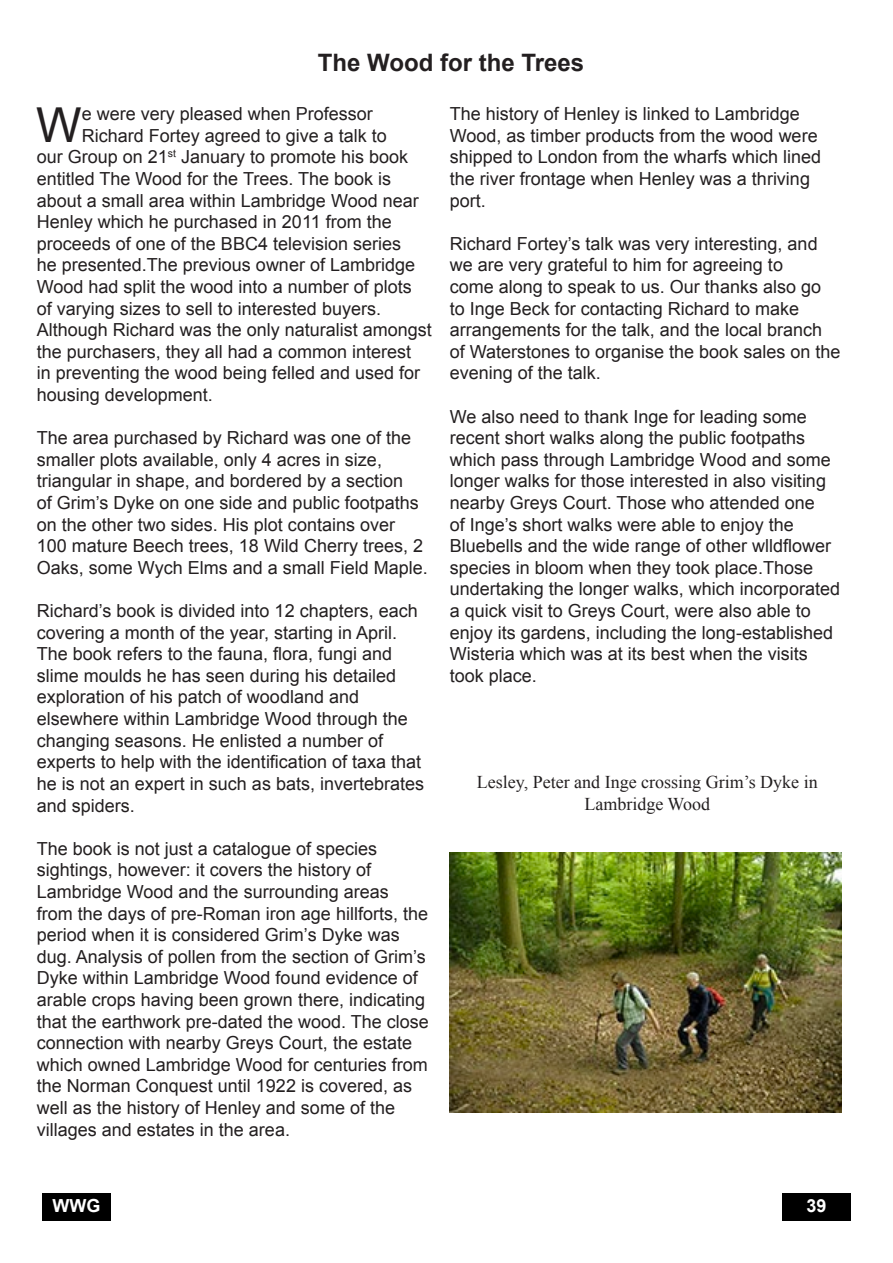
<style>
.page{position:relative;width:893px;height:1263px;background:#fff}
.page>*{position:absolute;margin:0;border:0;box-sizing:border-box;transform-origin:0 0}
.t1{font:48.15px "Arial";color:#231f20}
.t2{font:700 24px "Arial";color:#231f20}
.t3{font:18px/21.6px "Arial";color:#231f20}
.t4{font:18px/21.6px "Times New Roman";color:#231f20;text-align:center}
.t5{font:700 18px "Arial";color:#fff}
</style>
<div class="page">
<div style="left:43px;top:1193px;width:68px;height:27px;background:#000"></div>
<div style="left:782px;top:1193px;width:68px;height:27px;background:#000"></div>
<img style="left:450px;top:853px;width:391px;height:259px">
<h2 class="t2" style="left:318px;top:47px;width:268px">The Wood for the Trees</h2>
<h1 class="t1" style="left:36px;top:93px;width:47px">W</h1>
<p class="t3" style="left:82px;top:103px;width:293px">e were very pleased when Professor</p>
<p class="t3" style="left:82px;top:125px;width:307px">Richard Fortey agreed to give a talk to</p>
<p class="t3" style="left:37px;top:146px;width:373px">our Group on 21<sup>st</sup> January to promote his book</p>
<p class="t3" style="left:37px;top:168px;width:356px">entitled The Wood for the Trees. The book is</p>
<p class="t3" style="left:37px;top:190px;width:383px">about a small area within Lambridge Wood near</p>
<p class="t3" style="left:37px;top:211px;width:356px">Henley which he purchased in 2011 from the</p>
<p class="t3" style="left:37px;top:233px;width:366px">proceeds of one of the BBC4 television series</p>
<p class="t3" style="left:37px;top:254px;width:380px">he presented.The previous owner of Lambridge</p>
<p class="t3" style="left:37px;top:276px;width:376px">Wood had split the wood into a number of plots</p>
<p class="t3" style="left:37px;top:298px;width:346px">of varying sizes to sell to interested buyers.</p>
<p class="t3" style="left:37px;top:319px;width:396px">Although Richard was the only naturalist amongst</p>
<p class="t3" style="left:37px;top:341px;width:376px">the purchasers, they all had a common interest</p>
<p class="t3" style="left:37px;top:362px;width:385px">in preventing the wood being felled and used for</p>
<p class="t3" style="left:37px;top:384px;width:178px">housing development.</p>
<p class="t3" style="left:37px;top:427px;width:392px">The area purchased by Richard was one of the smaller plots available, only 4 acres in size, triangular in shape, and bordered by a section<br>of Grim’s Dyke on one side and public footpaths on the other two sides. His plot contains over 100 mature Beech trees, 18 Wild Cherry trees, 2<br>Oaks, some Wych Elms and a small Field Maple.</p>
<p class="t3" style="left:37px;top:600px;width:389px">Richard’s book is divided into 12 chapters, each covering a month of the year, starting in April.<br>The book refers to the fauna, flora, fungi and slime moulds he has seen during his detailed exploration of his patch of woodland and elsewhere within Lambridge Wood through the changing seasons. He enlisted a number of experts to help with the identification of taxa that he is not an expert in such as bats, invertebrates and spiders.</p>
<p class="t3" style="left:37px;top:838px;width:393px">The book is not just a catalogue of species sightings, however: it covers the history of Lambridge Wood and the surrounding areas from the days of pre-Roman iron age hillforts, the period when it is considered Grim’s Dyke was dug. Analysis of pollen from the section of Grim’s Dyke within Lambridge Wood found evidence of arable crops having been grown there, indicating that the earthwork pre-dated the wood. The close connection with nearby Greys Court, the estate which owned Lambridge Wood for centuries from the Norman Conquest until 1922 is covered, as well as the history of Henley and some of the villages and estates in the area.</p>
<p class="t3" style="left:450px;top:103px;width:373px">The history of Henley is linked to Lambridge Wood, as timber products from the wood were shipped to London from the wharfs which lined the river frontage when Henley was a thriving port.</p>
<p class="t3" style="left:450px;top:233px;width:392px">Richard Fortey’s talk was very interesting, and we are very grateful to him for agreeing to<br>come along to speak to us. Our thanks also go to Inge Beck for contacting Richard to make arrangements for the talk, and the local branch of Waterstones to organise the book sales on the evening of the talk.</p>
<p class="t3" style="left:450px;top:406px;width:392px">We also need to thank Inge for leading some recent short walks along the public footpaths which pass through Lambridge Wood and some longer walks for those interested in also visiting nearby Greys Court. Those who attended one<br>of Inge’s short walks were able to enjoy the Bluebells and the wide range of other wlldflower species in bloom when they took place.Those undertaking the longer walks, which incorporated a quick visit to Greys Court, were also able to enjoy its gardens, including the long-established Wisteria which was at its best when the visits took place.</p>
<p class="t4" style="left:477px;top:771px;width:342px">Lesley, Peter and Inge crossing Grim’s Dyke in<br>Lambridge Wood</p>
<p class="t5" style="left:53px;top:1194px;width:49px">WWG</p>
<p class="t5" style="left:806px;top:1194px;width:22px">39</p>
</div>
